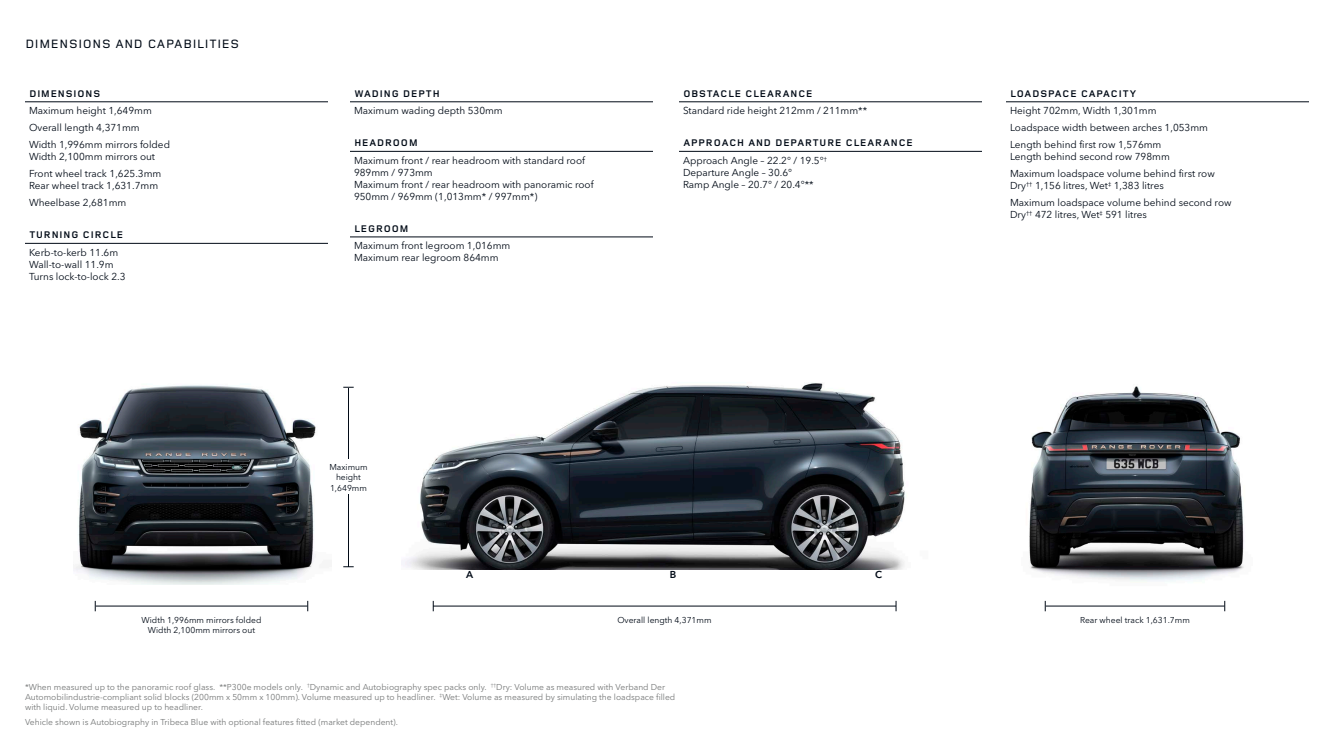
<style>
.page{position:relative;width:1334px;height:750px;background:#fff}
.page>*{position:absolute;margin:0;border:0;box-sizing:border-box;transform-origin:0 0}
.t1{font:500 12.5px "Land Rover Wide";color:#010a16}
.LR_GE_TABLE_BODY_COP{font:10px/12px "Avenir Next W1 G";color:#010a16}
.LR_GE_TABLE_HEADER{font:700 10px "Land Rover Wide";letter-spacing:.025em;color:#010a16}
.LR_GE_A_B_C{font:600 10px "Avenir Next W1 G";color:#010a16}
.LR_GE_CAVEAT__5{font:8.5px/10px "Avenir Next W1 G";color:#757777}
.LR_GE_DIMENSIONS_CEN{font:8.5px/10.5px "Avenir Next W1 G";color:#010a16;text-align:center}
</style>
<div class="page">
<img style="left:405px;top:382px;width:500px;height:188px">
<img style="left:74px;top:385px;width:242px;height:200px">
<img style="left:1029px;top:386px;width:215px;height:196px">
<hr style="left:96px;top:606px;width:211px;height:1px;background:#010a16">
<hr style="left:1046px;top:606px;width:178px;height:1px;background:#010a16">
<hr style="left:433px;top:606px;width:463px;height:1px;background:#010a16">
<hr style="left:348px;top:388px;width:1px;height:179px;background:#010a16">
<hr style="left:25px;top:102px;width:303px;height:1px;background:#010a16">
<hr style="left:25px;top:243px;width:303px;height:1px;background:#010a16">
<hr style="left:1006px;top:102px;width:303px;height:1px;background:#010a16">
<hr style="left:350px;top:151px;width:303px;height:1px;background:#010a16">
<hr style="left:350px;top:237px;width:303px;height:1px;background:#010a16">
<hr style="left:350px;top:102px;width:303px;height:1px;background:#010a16">
<hr style="left:679px;top:151px;width:303px;height:1px;background:#010a16">
<hr style="left:679px;top:102px;width:303px;height:1px;background:#010a16">
<div style="left:321px;top:460px;width:55px;height:34px;background:#fff"></div>
<p class="t1" style="left:25px;top:36px;width:216px">DIMENSIONS AND CAPABILITIES</p>
<p class="LR_GE_TABLE_HEADER" style="left:29px;top:87px;width:73px">DIMENSIONS</p>
<p class="LR_GE_TABLE_BODY_COP" style="left:29px;top:104px;width:124px">Maximum height 1,649mm</p>
<p class="LR_GE_TABLE_BODY_COP" style="left:29px;top:121px;width:112px">Overall length 4,371mm</p>
<p class="LR_GE_TABLE_BODY_COP" style="left:29px;top:138px;width:143px">Width 1,996mm mirrors folded</p>
<p class="LR_GE_TABLE_BODY_COP" style="left:29px;top:150px;width:128px">Width 2,100mm mirrors out</p>
<p class="LR_GE_TABLE_BODY_COP" style="left:29px;top:167px;width:134px">Front wheel track 1,625.3mm</p>
<p class="LR_GE_TABLE_BODY_COP" style="left:29px;top:179px;width:131px">Rear wheel track 1,631.7mm</p>
<p class="LR_GE_TABLE_BODY_COP" style="left:29px;top:196px;width:99px">Wheelbase 2,681mm</p>
<p class="LR_GE_TABLE_HEADER" style="left:29px;top:228px;width:96px">TURNING CIRCLE</p>
<p class="LR_GE_TABLE_BODY_COP" style="left:29px;top:246px;width:91px">Kerb-to-kerb 11.6m</p>
<p class="LR_GE_TABLE_BODY_COP" style="left:29px;top:258px;width:86px">Wall-to-wall 11.9m</p>
<p class="LR_GE_TABLE_BODY_COP" style="left:29px;top:270px;width:98px">Turns lock-to-lock 2.3</p>
<p class="LR_GE_TABLE_HEADER" style="left:354px;top:87px;width:88px">WADING DEPTH</p>
<p class="LR_GE_TABLE_BODY_COP" style="left:354px;top:104px;width:150px">Maximum wading depth 530mm</p>
<p class="LR_GE_TABLE_HEADER" style="left:354px;top:136px;width:65px">HEADROOM</p>
<p class="LR_GE_TABLE_BODY_COP" style="left:354px;top:154px;width:233px">Maximum front / rear headroom with standard roof<br>989mm / 973mm</p>
<p class="LR_GE_TABLE_BODY_COP" style="left:354px;top:178px;width:241px">Maximum front / rear headroom with panoramic roof<br>950mm / 969mm (1,013mm* / 997mm*)</p>
<p class="LR_GE_TABLE_HEADER" style="left:354px;top:222px;width:56px">LEGROOM</p>
<p class="LR_GE_TABLE_BODY_COP" style="left:354px;top:239px;width:158px">Maximum front legroom 1,016mm</p>
<p class="LR_GE_TABLE_BODY_COP" style="left:354px;top:251px;width:146px">Maximum rear legroom 864mm</p>
<p class="LR_GE_DIMENSIONS_CEN" style="left:329px;top:461px;width:40px">Maximum height<br>1,649mm</p>
<p class="LR_GE_TABLE_HEADER" style="left:683px;top:87px;width:131px">OBSTACLE CLEARANCE</p>
<p class="LR_GE_TABLE_BODY_COP" style="left:683px;top:104px;width:186px">Standard ride height 212mm / 211mm**</p>
<p class="LR_GE_TABLE_HEADER" style="left:683px;top:136px;width:232px">APPROACH AND DEPARTURE CLEARANCE</p>
<p class="LR_GE_TABLE_BODY_COP" style="left:683px;top:154px;width:146px">Approach Angle – 22.2° / 19.5°<sup>†</sup></p>
<p class="LR_GE_TABLE_BODY_COP" style="left:683px;top:166px;width:111px">Departure Angle – 30.6°</p>
<p class="LR_GE_TABLE_BODY_COP" style="left:683px;top:178px;width:132px">Ramp Angle – 20.7° / 20.4°**</p>
<p class="LR_GE_A_B_C" style="left:466px;top:567px;width:9px">A</p>
<p class="LR_GE_A_B_C" style="left:670px;top:567px;width:8px">B</p>
<p class="LR_GE_A_B_C" style="left:875px;top:567px;width:8px">C</p>
<p class="LR_GE_DIMENSIONS_CEN" style="left:142px;top:614px;width:121px">Width 1,996mm mirrors folded</p>
<p class="LR_GE_DIMENSIONS_CEN" style="left:617px;top:614px;width:96px">Overall length 4,371mm</p>
<p class="LR_GE_DIMENSIONS_CEN" style="left:148px;top:624px;width:109px">Width 2,100mm mirrors out</p>
<p class="LR_GE_CAVEAT__5" style="left:25px;top:681px;width:652px">*When measured up to the panoramic roof glass. **P300e models only. <sup>†</sup>Dynamic and Autobiography spec packs only. <sup>††</sup>Dry: Volume as measured with Verband Der<br>Automobilindustrie-compliant solid blocks (200mm x 50mm x 100mm). Volume measured up to headliner. <sup>‡</sup>Wet: Volume as measured by simulating the loadspace filled with liquid. Volume measured up to headliner.</p>
<p class="LR_GE_CAVEAT__5" style="left:25px;top:716px;width:375px">Vehicle shown is Autobiography in Tribeca Blue with optional features fitted (market dependent).</p>
<p class="LR_GE_TABLE_HEADER" style="left:1010px;top:87px;width:128px">LOADSPACE CAPACITY</p>
<p class="LR_GE_TABLE_BODY_COP" style="left:1010px;top:104px;width:148px">Height 702mm, Width 1,301mm</p>
<p class="LR_GE_TABLE_BODY_COP" style="left:1010px;top:121px;width:200px">Loadspace width between arches 1,053mm</p>
<p class="LR_GE_TABLE_BODY_COP" style="left:1010px;top:138px;width:153px">Length behind first row 1,576mm</p>
<p class="LR_GE_TABLE_BODY_COP" style="left:1010px;top:150px;width:161px">Length behind second row 798mm</p>
<p class="LR_GE_TABLE_BODY_COP" style="left:1010px;top:167px;width:206px">Maximum loadspace volume behind first row</p>
<p class="LR_GE_TABLE_BODY_COP" style="left:1010px;top:179px;width:155px">Dry<sup>††</sup> 1,156 litres, Wet<sup>‡</sup> 1,383 litres</p>
<p class="LR_GE_TABLE_BODY_COP" style="left:1010px;top:196px;width:223px">Maximum loadspace volume behind second row</p>
<p class="LR_GE_TABLE_BODY_COP" style="left:1010px;top:208px;width:139px">Dry<sup>††</sup> 472 litres, Wet<sup>‡</sup> 591 litres</p>
<p class="LR_GE_DIMENSIONS_CEN" style="left:1080px;top:614px;width:111px">Rear wheel track 1,631.7mm</p>
</div>
